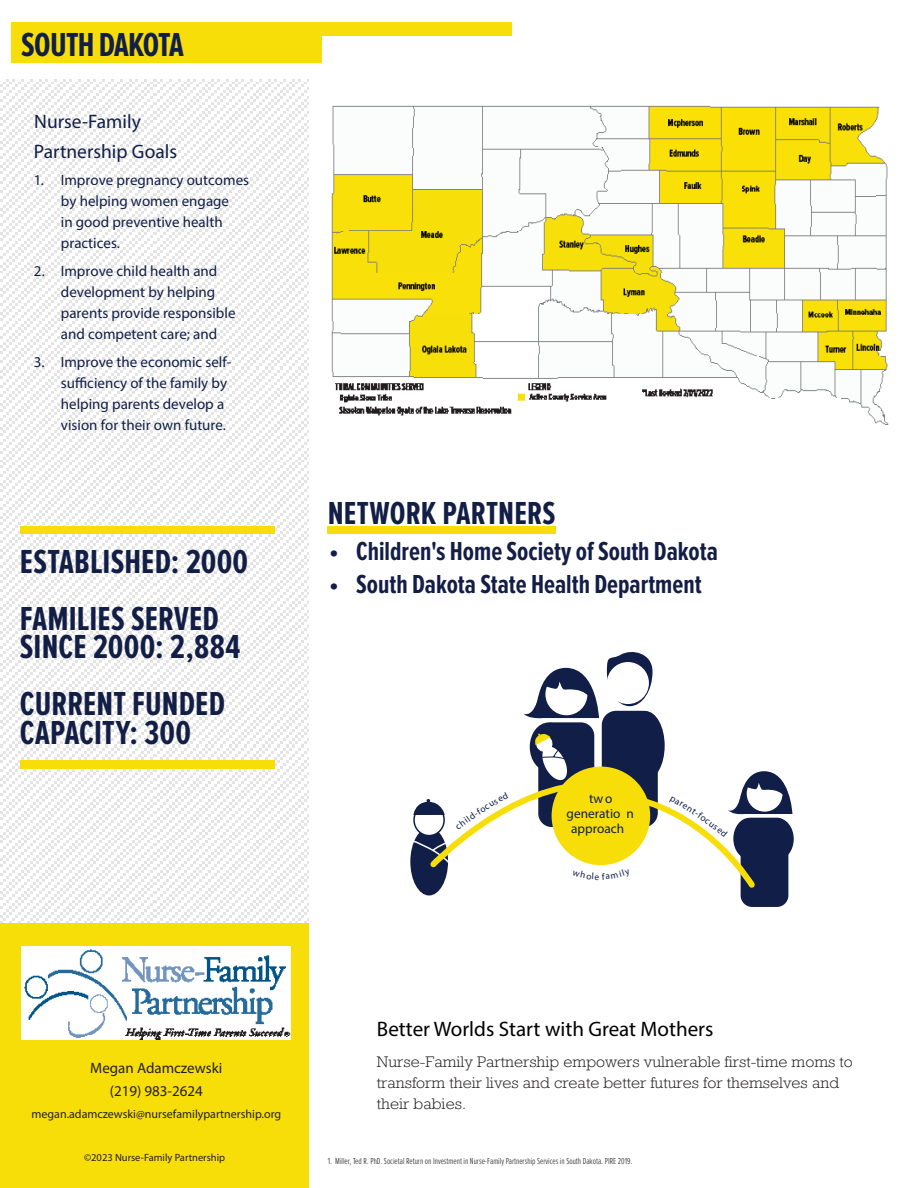
<style>
.page{position:relative;width:918px;height:1188px;background:#fff}
.page>*{position:absolute;margin:0;border:0;box-sizing:border-box;transform-origin:0 0}
.t1{font:700 34.5px/28.5px "Proxima Nova Ex Cn";letter-spacing:.005em;color:#121e46}
.t2{font:700 34.5px "Proxima Nova Ex Cn";letter-spacing:-.02em;color:#111e47}
.t3{font:700 33px "Proxima Nova Ex Cn";letter-spacing:.005em;color:#121e46}
.t4{font:700 27px "Proxima Nova Ex Cn";color:#131d46}
.Leading_In_Copy{font:21px "Myriad Pro";color:#000}
.t5{font:19.5px/30px "Myriad Pro";color:#111e47}
.t6{font:15px/21px "Myriad Pro";color:#111e47}
.t7{font:15px "Myriad Pro";color:#231f20}
.t8{font:300 14.4px/21px "Rockwell Nova";color:#231f20;scale:1.04 1}
.t9{font:13.35px/14.7px "Myriad Pro";color:#111e47;text-align:center}
.t10{font:12px "Myriad Pro";color:#231f20}
.t11{font:10.5px "Myriad Pro";color:#231f20}
.t12{font:300 9px "Proxima Nova Ex Cn";color:#231f20}
</style>
<div class="page">
<img style="left:0;top:80px;width:308px;height:844px">
<div style="left:12px;top:22px;width:500px;height:14px;background:#f8de08"></div>
<div style="left:12px;top:36px;width:310px;height:27px;background:#f8de08"></div>
<div style="left:0;top:924px;width:308px;height:264px;background:#f8de08"></div>
<img style="left:21px;top:946px;width:270px;height:93px">
<div style="left:20px;top:526px;width:255px;height:7px;background:#f8de08"></div>
<div style="left:20px;top:760px;width:255px;height:9px;background:#f8de08"></div>
<img style="left:332px;top:106px;width:557px;height:319px">
<div style="left:741px;top:818px;width:47px;height:89px;background:#111e47;border-radius:12px"></div>
<svg style="left:762px;top:818px;width:32px;height:42px"></svg>
<div style="left:538px;top:722px;width:56px;height:105px;background:#111e47;border-radius:14px"></div>
<div style="left:530px;top:722px;width:38px;height:49px;background:#111e47;border-radius:50%"></div>
<svg style="left:607px;top:652px;width:46px;height:54px"></svg>
<div style="left:602px;top:711px;width:56px;height:116px;background:#111e47;border-radius:14px"></div>
<div style="left:607px;top:662px;width:42px;height:42px;background:#fff;border-radius:50%"></div>
<div style="left:627px;top:711px;width:38px;height:69px;background:#111e47;border-radius:50%"></div>
<svg style="left:524px;top:668px;width:75px;height:51px"></svg>
<svg style="left:410px;top:828px;width:38px;height:68px"></svg>
<div style="left:327px;top:526px;width:229px;height:7px;background:#f8de08"></div>
<svg style="left:412px;top:732px;width:380px;height:159px"></svg>
<p class="t2" style="left:21px;top:28px;width:164px">SOUTH DAKOTA</p>
<p class="t5" style="left:34px;top:106px;width:145px">Nurse-Family<br>Partnership Goals</p>
<p class="t6" style="left:61px;top:170px;width:190px;text-indent:-27px">1. Improve pregnancy outcomes by helping women engage<br>in good preventive health practices.</p>
<p class="t6" style="left:61px;top:260px;width:176px;text-indent:-27px">2. Improve child health and development by helping parents provide responsible and competent care; and</p>
<p class="t6" style="left:61px;top:351px;width:172px;text-indent:-27px">3. Improve the economic self&shy;sufficiency of the family by helping parents develop a vision for their own future.</p>
<p class="t1" style="left:20px;top:549px;width:230px">ESTABLISHED: 2000</p>
<p class="t1" style="left:20px;top:606px;width:222px">FAMILIES SERVED<br>SINCE 2000: 2,884</p>
<p class="t1" style="left:20px;top:691px;width:207px">CURRENT FUNDED<br>CAPACITY: 300</p>
<p class="t3" style="left:328px;top:498px;width:229px">NETWORK PARTNERS</p>
<p class="t4" style="left:329px;top:539px;width:390px">• Children's Home Society of South Dakota</p>
<p class="t4" style="left:329px;top:571px;width:374px">• South Dakota State Health Department</p>
<p class="t9" style="left:567px;top:791px;width:69px">two generatio n</p>
<p class="t9" style="left:571px;top:820px;width:55px">approach</p>
<p class="t7" style="left:90px;top:1059px;width:134px">Megan Adamczewski</p>
<p class="t7" style="left:110px;top:1082px;width:95px">(219) 983-2624</p>
<p class="t10" style="left:32px;top:1107px;width:251px">megan.adamczewski@nursefamilypartnership.org</p>
<p class="t11" style="left:84px;top:1151px;width:142px">©2023 Nurse-Family Partnership</p>
<p class="Leading_In_Copy" style="left:377px;top:1016px;width:338px">Better Worlds Start with Great Mothers</p>
<p class="t8" style="left:377px;top:1051px;width:459px">Nurse-Family Partnership empowers vulnerable first-time moms to transform their lives and create better futures for themselves and their babies.</p>
<p class="t12" style="left:328px;top:1157px;width:306px">1. Miller, Ted R. PhD. Societal Return on Investment in Nurse-Family Partnership Services in South Dakota. PIRE 2019.</p>
</div>
